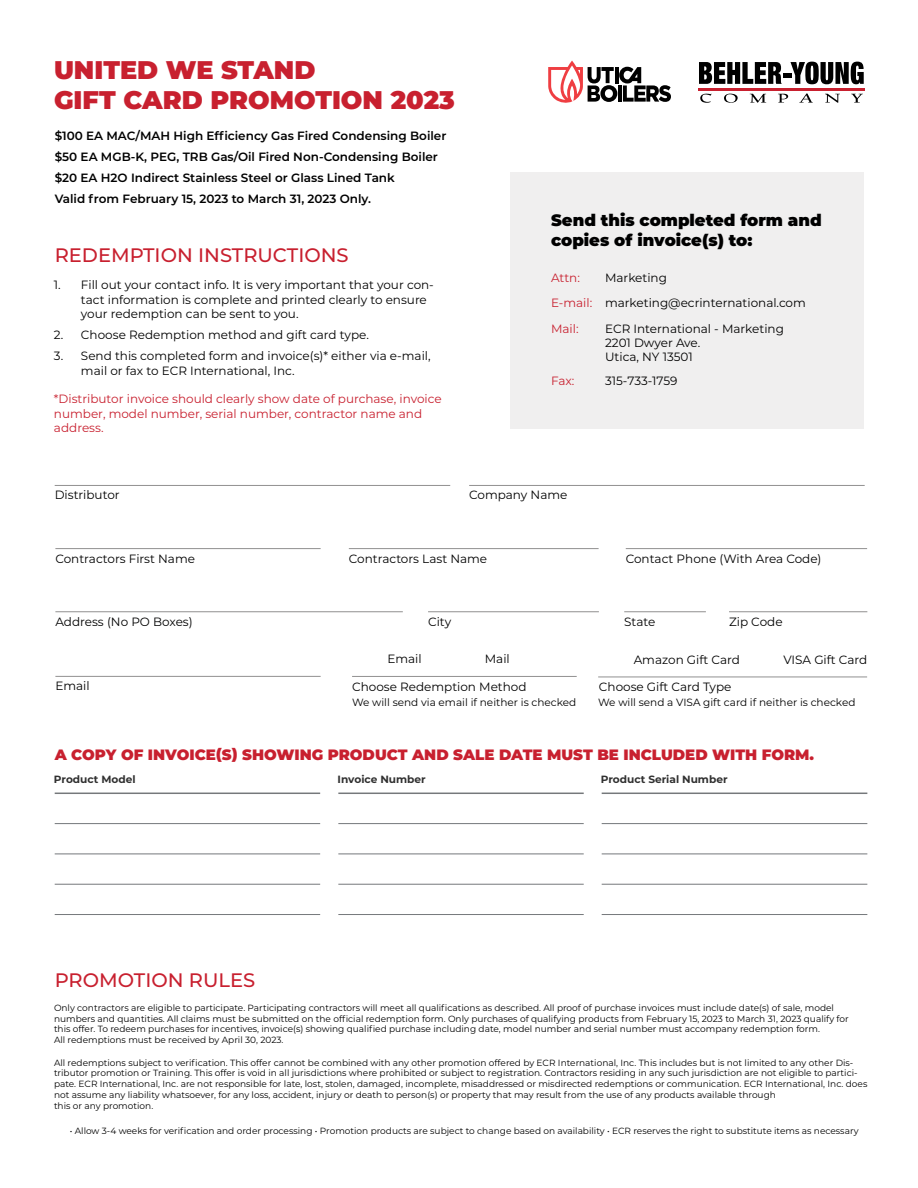
<style>
.page{position:relative;width:918px;height:1188px;background:#fff}
.page>*{position:absolute;margin:0;border:0;box-sizing:border-box;transform-origin:0 0}
.t1{font:900 25.5px/30.6px "Montserrat";color:#c8202f}
.t2{font:500 19.5px "Montserrat";color:#c8202f}
.t3{font:900 16.5px/19.8px "Montserrat";color:#000}
.t4{font:900 15px "Montserrat";color:#c8202f}
.t5{font:12px/14.4px "Montserrat";color:#000}
.t6{font:600 12px/21px "Montserrat";color:#000}
.t7{font:12px/14.4px "Montserrat";color:#c8202f}
.t8{font:10.5px "Montserrat";color:#000}
.t9{font:700 10.5px "Montserrat";color:#303030}
.t10{font:9px/10.8px "Montserrat";color:#000}
.s1{color:#c8202f}
</style>
<div class="page">
<hr style="left:55px;top:485px;width:395px;height:1px;background:#919090">
<hr style="left:469px;top:485px;width:396px;height:1px;background:#919090">
<hr style="left:55px;top:548px;width:266px;height:1px;background:#919090">
<hr style="left:55px;top:676px;width:266px;height:1px;background:#919090">
<hr style="left:55px;top:611px;width:348px;height:1px;background:#919090">
<hr style="left:428px;top:611px;width:171px;height:1px;background:#919090">
<hr style="left:624px;top:611px;width:82px;height:1px;background:#919090">
<hr style="left:729px;top:611px;width:138px;height:1px;background:#919090">
<hr style="left:349px;top:548px;width:250px;height:1px;background:#919090">
<hr style="left:626px;top:548px;width:241px;height:1px;background:#919090">
<hr style="left:352px;top:676px;width:225px;height:1px;background:#919090">
<hr style="left:598px;top:677px;width:269px;height:1px;background:#919090">
<svg style="left:700px;top:94px;width:12px;height:9px"></svg>
<svg style="left:724px;top:94px;width:14px;height:9px"></svg>
<svg style="left:750px;top:94px;width:16px;height:9px"></svg>
<svg style="left:778px;top:94px;width:10px;height:9px"></svg>
<svg style="left:799px;top:93px;width:14px;height:10px"></svg>
<svg style="left:825px;top:94px;width:15px;height:9px"></svg>
<svg style="left:851px;top:94px;width:12px;height:9px"></svg>
<svg style="left:699px;top:62px;width:165px;height:22px"></svg>
<hr style="left:698px;top:88px;width:167px;height:3px;background:#c8202f">
<svg style="left:548px;top:61px;width:123px;height:42px"></svg>
<hr style="left:602px;top:793px;width:265px;height:1px;background:#75787b">
<hr style="left:602px;top:823px;width:265px;height:1px;background:#75787b">
<hr style="left:602px;top:854px;width:265px;height:1px;background:#75787b">
<hr style="left:602px;top:884px;width:265px;height:1px;background:#75787b">
<hr style="left:602px;top:914px;width:265px;height:1px;background:#75787b">
<hr style="left:338px;top:793px;width:246px;height:1px;background:#75787b">
<hr style="left:338px;top:823px;width:246px;height:1px;background:#75787b">
<hr style="left:338px;top:854px;width:246px;height:1px;background:#75787b">
<hr style="left:338px;top:884px;width:246px;height:1px;background:#75787b">
<hr style="left:338px;top:914px;width:246px;height:1px;background:#75787b">
<hr style="left:55px;top:793px;width:265px;height:1px;background:#75787b">
<hr style="left:55px;top:823px;width:265px;height:1px;background:#75787b">
<hr style="left:55px;top:854px;width:265px;height:1px;background:#75787b">
<hr style="left:55px;top:884px;width:265px;height:1px;background:#75787b">
<hr style="left:55px;top:914px;width:265px;height:1px;background:#75787b">
<div style="left:510px;top:172px;width:353px;height:257px;background:#f0efef"></div>
<h1 class="t1" style="left:54px;top:53px;width:402px">UNITED WE STAND<br>GIFT CARD PROMOTION 2023</h1>
<h3 class="t6" style="left:55px;top:125px;width:393px">$100 EA MAC/MAH High Efficiency Gas Fired Condensing Boiler $50 EA MGB-K, PEG, TRB Gas/Oil Fired Non-Condensing Boiler $20 EA H2O Indirect Stainless Steel or Glass Lined Tank<br>Valid from February 15, 2023 to March 31, 2023 Only.</h3>
<h2 class="t2" style="left:55px;top:241px;width:296px">REDEMPTION INSTRUCTIONS</h2>
<h3 class="t5" style="left:81px;top:277px;width:354px;text-indent:-27px">1. Fill out your contact info. It is very important that your con&shy;tact information is complete and printed clearly to ensure your redemption can be sent to you.</h3>
<h3 class="t5" style="left:54px;top:327px;width:316px">2. Choose Redemption method and gift card type.</h3>
<h3 class="t5" style="left:81px;top:348px;width:351px;text-indent:-27px">3. Send this completed form and invoice(s)* either via e-mail, mail or fax to ECR International, Inc.</h3>
<h3 class="t7" style="left:54px;top:391px;width:389px">*Distributor invoice should clearly show date of purchase, invoice number, model number, serial number, contractor name and address.</h3>
<h3 class="t5" style="left:55px;top:488px;width:67px">Distributor</h3>
<h3 class="t3" style="left:551px;top:210px;width:272px">Send this completed form and copies of invoice(s) to:</h3>
<h3 class="t7" style="left:551px;top:270px;width:30px">Attn:</h3>
<h3 class="t5" style="left:551px;top:264px;width:256px;line-height:25.5px;text-indent:54px">Marketing<br><span class="s1">E-mail:</span> marketing@ecrinternational.com<br><span class="s1">Mail:</span></h3>
<h3 class="t5" style="left:605px;top:321px;width:180px">ECR International - Marketing<br>2201 Dwyer Ave.<br>Utica, NY 13501</h3>
<h3 class="t7" style="left:551px;top:374px;width:25px">Fax:</h3>
<h3 class="t5" style="left:605px;top:374px;width:74px">315-733-1759</h3>
<h3 class="t5" style="left:469px;top:488px;width:100px">Company Name</h3>
<h3 class="t5" style="left:55px;top:551px;width:141px">Contractors First Name</h3>
<h3 class="t5" style="left:349px;top:551px;width:140px">Contractors Last Name</h3>
<h3 class="t5" style="left:626px;top:551px;width:197px">Contact Phone (With Area Code)</h3>
<h3 class="t5" style="left:55px;top:614px;width:139px">Address (No PO Boxes)</h3>
<h3 class="t5" style="left:428px;top:614px;width:25px">City</h3>
<h3 class="t5" style="left:624px;top:614px;width:33px">State</h3>
<h3 class="t5" style="left:729px;top:614px;width:55px">Zip Code</h3>
<h3 class="t5" style="left:55px;top:678px;width:36px">Email</h3>
<h3 class="t5" style="left:387px;top:651px;width:36px">Email</h3>
<h3 class="t5" style="left:485px;top:651px;width:26px">Mail</h3>
<h3 class="t5" style="left:634px;top:652px;width:108px">Amazon Gift Card</h3>
<h3 class="t5" style="left:783px;top:652px;width:85px">VISA Gift Card</h3>
<h3 class="t5" style="left:599px;top:679px;width:134px">Choose Gift Card Type</h3>
<h3 class="t5" style="left:352px;top:679px;width:176px">Choose Redemption Method</h3>
<p class="t8" style="left:352px;top:695px;width:226px">We will send via email if neither is checked</p>
<p class="t8" style="left:598px;top:695px;width:259px">We will send a VISA gift card if neither is checked</p>
<h3 class="t4" style="left:55px;top:743px;width:761px">A COPY OF INVOICE(S) SHOWING PRODUCT AND SALE DATE MUST BE INCLUDED WITH FORM.</h3>
<p class="t9" style="left:54px;top:772px;width:83px">Product Model</p>
<p class="t9" style="left:338px;top:772px;width:90px">Invoice Number</p>
<p class="t9" style="left:601px;top:772px;width:128px">Product Serial Number</p>
<h2 class="t2" style="left:55px;top:966px;width:202px">PROMOTION RULES</h2>
<p class="t10" style="left:54px;top:1002px;width:796px">Only contractors are eligible to participate. Participating contractors will meet all qualifications as described. All proof of purchase invoices must include date(s) of sale, model numbers and quantities. All claims must be submitted on the official redemption form. Only purchases of qualifying products from February 15, 2023 to March 31, 2023 qualify for this offer. To redeem purchases for incentives, invoice(s) showing qualified purchase including date, model number and serial number must accompany redemption form.<br>All redemptions must be received by April 30, 2023.</p>
<p class="t10" style="left:54px;top:1057px;width:815px">All redemptions subject to verification. This offer cannot be combined with any other promotion offered by ECR International, Inc. This includes but is not limited to any other Dis&shy;tributor promotion or Training. This offer is void in all jurisdictions where prohibited or subject to registration. Contractors residing in any such jurisdiction are not eligible to partici&shy;pate. ECR International, Inc. are not responsible for late, lost, stolen, damaged, incomplete, misaddressed or misdirected redemptions or communication. ECR International, Inc. does not assume any liability whatsoever, for any loss, accident, injury or death to person(s) or property that may result from the use of any products available through<br>this or any promotion.</p>
<p class="t10" style="left:70px;top:1125px;width:790px">• Allow 3-4 weeks for verification and order processing • Promotion products are subject to change based on availability • ECR reserves the right to substitute items as necessary</p>
</div>
